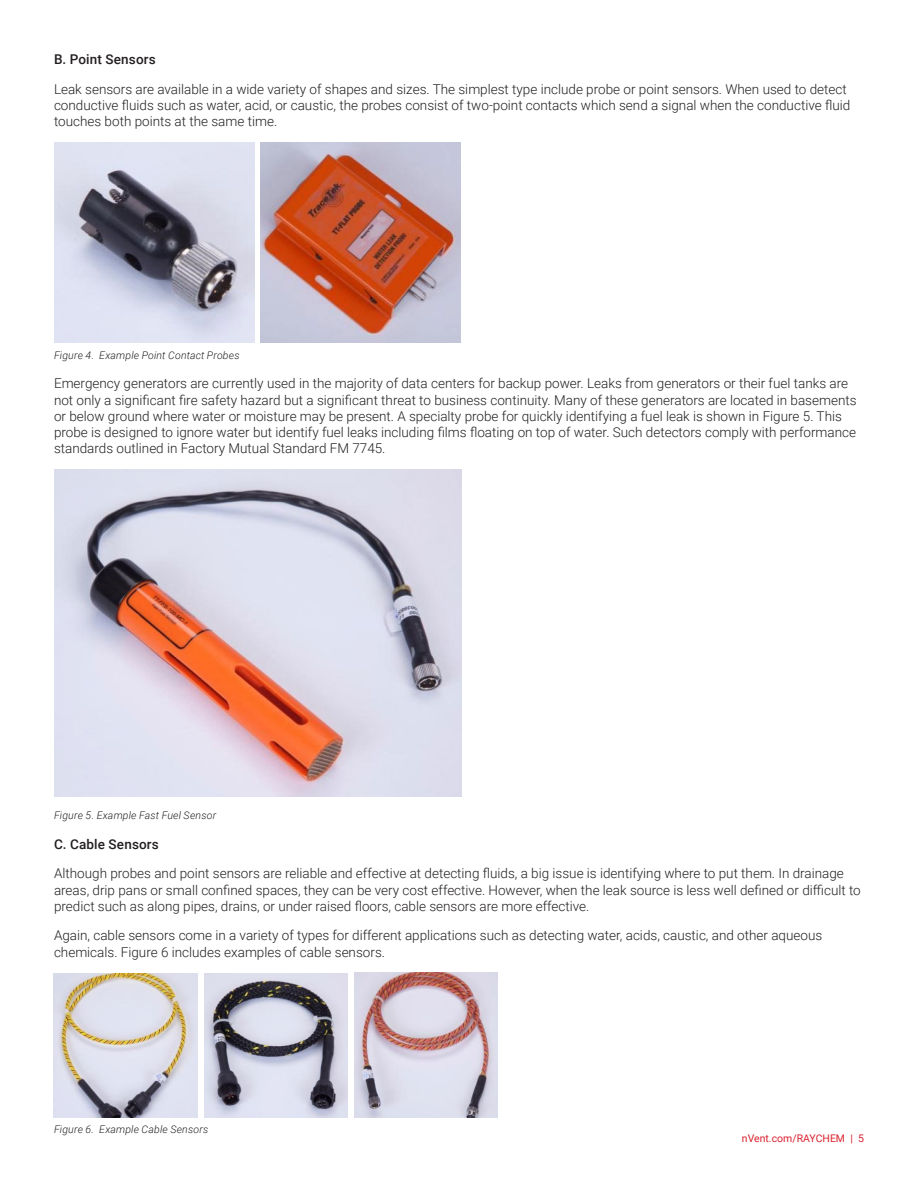
<style>
.page{position:relative;width:918px;height:1188px;background:#fff}
.page>*{position:absolute;margin:0;border:0;box-sizing:border-box;transform-origin:0 0}
.Roboto_Paragraph_Sty{font:300 13.5px/16.2px "Roboto";color:#231f20}
.Roboto_Paragraph_Sty-2{font:500 13.5px "Roboto";letter-spacing:.015em;color:#231f20}
.Roboto_Paragraph_Sty-3{font:italic 300 10.5px "Roboto";letter-spacing:.015em;color:#231f20}
.t1{font:10.5px "Roboto";color:#db2230}
</style>
<div class="page">
<img style="left:54px;top:142px;width:200px;height:201px">
<img style="left:261px;top:142px;width:200px;height:201px">
<img style="left:54px;top:469px;width:408px;height:327px">
<img style="left:54px;top:974px;width:144px;height:143px">
<img style="left:204px;top:974px;width:144px;height:143px">
<img style="left:354px;top:973px;width:144px;height:144px">
<p class="Roboto_Paragraph_Sty-2" style="left:54px;top:50px;width:103px">B. Point Sensors</p>
<p class="Roboto_Paragraph_Sty" style="left:54px;top:80px;width:798px">Leak sensors are available in a wide variety of shapes and sizes. The simplest type include probe or point sensors. When used to detect conductive fluids such as water, acid, or caustic, the probes consist of two-point contacts which send a signal when the conductive fluid touches both points at the same time.</p>
<p class="Roboto_Paragraph_Sty-3" style="left:54px;top:348px;width:187px">Figure 4. Example Point Contact Probes</p>
<p class="Roboto_Paragraph_Sty" style="left:54px;top:375px;width:804px">Emergency generators are currently used in the majority of data centers for backup power. Leaks from generators or their fuel tanks are not only a significant fire safety hazard but a significant threat to business continuity. Many of these generators are located in basements or below ground where water or moisture may be present. A specialty probe for quickly identifying a fuel leak is shown in Figure 5. This probe is designed to ignore water but identify fuel leaks including films floating on top of water. Such detectors comply with performance standards outlined in Factory Mutual Standard FM 7745.</p>
<p class="Roboto_Paragraph_Sty-3" style="left:54px;top:808px;width:164px">Figure 5. Example Fast Fuel Sensor</p>
<p class="Roboto_Paragraph_Sty-2" style="left:54px;top:834px;width:106px">C. Cable Sensors</p>
<p class="Roboto_Paragraph_Sty" style="left:54px;top:865px;width:808px">Although probes and point sensors are reliable and effective at detecting fluids, a big issue is identifying where to put them. In drainage areas, drip pans or small confined spaces, they can be very cost effective. However, when the leak source is less well defined or difficult to predict such as along pipes, drains, or under raised floors, cable sensors are more effective.</p>
<p class="Roboto_Paragraph_Sty" style="left:54px;top:927px;width:770px">Again, cable sensors come in a variety of types for different applications such as detecting water, acids, caustic, and other aqueous chemicals. Figure 6 includes examples of cable sensors.</p>
<p class="Roboto_Paragraph_Sty-3" style="left:54px;top:1122px;width:156px">Figure 6. Example Cable Sensors</p>
<p class="t1" style="left:742px;top:1131px;width:124px">nVent.com/RAYCHEM | 5</p>
</div>
